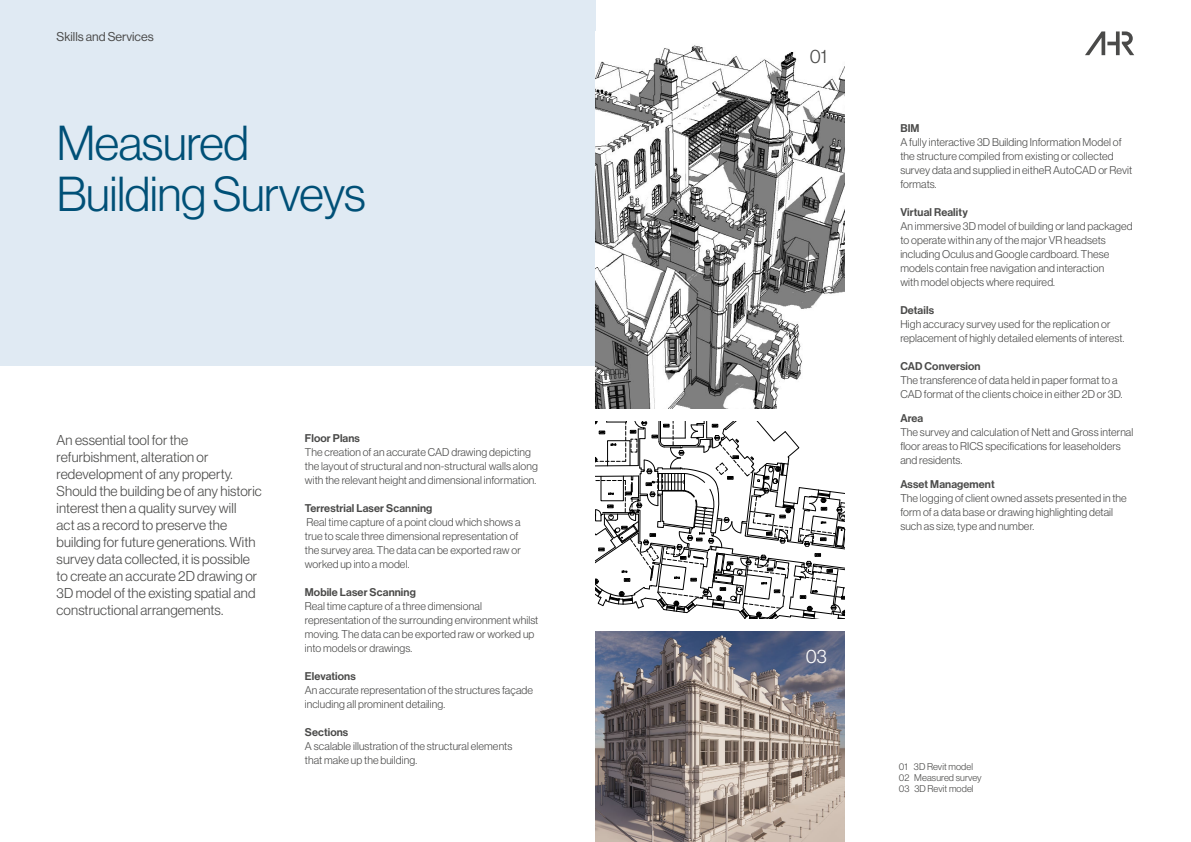
<style>
.page{position:relative;width:1191px;height:842px;background:#fff}
.page>*{position:absolute;margin:0;border:0;box-sizing:border-box;transform-origin:0 0}
.t1{font:48px/51px "N Haas Grotesk DS Pro 45 Lt";letter-spacing:-.01em;color:#005077}
.t2{font:19px "N Haas Grotesk DS Pro 45 Lt";color:#4a4a49}
.t3{font:19px "N Haas Grotesk DS Pro 45 Lt";color:#fff}
.t4{font:14px/17px "N Haas Grotesk DS Pro 45 Lt";letter-spacing:.01em;color:#4a4a49}
.t5{font:12.5px "N Haas Grotesk DS Pro 55 Rg";color:#4a4a49}
.t6{font:11px/14px "N Haas Grotesk DS Pro 45 Lt";letter-spacing:.01em;color:#4a4a49}
.t7{font:11px "N Haas Grotesk DS Pro 65 Md";letter-spacing:.01em;color:#4a4a49}
.t8{font:9.6px/11px "N Haas Grotesk DS Pro 45 Lt";letter-spacing:.01em;color:#4a4a49}
</style>
<div class="page">
<div style="left:0;top:0;width:596px;height:366px;background:#e0eaf3"></div>
<svg style="left:1085px;top:31px;width:49px;height:24px"></svg>
<img style="left:595px;top:31px;width:249px;height:377px">
<svg style="left:596px;top:421px;width:249px;height:198px"></svg>
<img style="left:596px;top:631px;width:249px;height:211px">
<p class="t5" style="left:57px;top:29px;width:99px">Skills and Services</p>
<h1 class="t1" style="left:57px;top:118px;width:311px">Measured<br>Building Surveys</h1>
<p class="t4" style="left:57px;top:431px;width:207px">An essential tool for the refurbishment, alteration or redevelopment of any property.<br>Should the building be of any historic interest then a quality survey will<br>act as a record to preserve the building for future generations. With survey data collected, it is possible to create an accurate 2D drawing or 3D model of the existing spatial and constructional arrangements.</p>
<p class="t7" style="left:305px;top:432px;width:57px">Floor Plans</p>
<p class="t6" style="left:305px;top:445px;width:234px">The creation of an accurate CAD drawing depicting the layout of structural and non-structural walls along with the relevant height and dimensional information.</p>
<p class="t7" style="left:305px;top:502px;width:129px">Terrestrial Laser Scanning</p>
<p class="t6" style="left:305px;top:515px;width:217px">Real time capture of a point cloud which shows a true to scale three dimensional representation of the survey area. The data can be exported raw or worked up into a model.</p>
<p class="t7" style="left:305px;top:586px;width:112px">Mobile Laser Scanning</p>
<p class="t6" style="left:305px;top:599px;width:235px">Real time capture of a three dimensional representation of the surrounding environment whilst moving. The data can be exported raw or worked up into models or drawings.</p>
<p class="t7" style="left:305px;top:670px;width:52px">Elevations</p>
<p class="t6" style="left:305px;top:683px;width:230px">An accurate representation of the structures façade including all prominent detailing.</p>
<p class="t7" style="left:305px;top:726px;width:45px">Sections</p>
<p class="t6" style="left:305px;top:739px;width:209px">A scalable illustration of the structural elements that make up the building.</p>
<h2 class="t2" style="left:810px;top:45px;width:19px">01</h2>
<h2 class="t3" style="left:805px;top:646px;width:23px">03</h2>
<p class="t7" style="left:900px;top:122px;width:21px">BIM</p>
<p class="t6" style="left:900px;top:135px;width:233px">A fully interactive 3D Building Information Model of the structure compiled from existing or collected survey data and supplied in eitheR AutoCAD or Revit formats.</p>
<p class="t7" style="left:900px;top:206px;width:69px">Virtual Reality</p>
<p class="t6" style="left:900px;top:219px;width:234px">An immersive 3D model of building or land packaged to operate within any of the major VR headsets including Oculus and Google cardboard. These models contain free navigation and interaction<br>with model objects where required.</p>
<p class="t7" style="left:900px;top:304px;width:35px">Details</p>
<p class="t6" style="left:900px;top:317px;width:226px">High accuracy survey used for the replication or replacement of highly detailed elements of interest.</p>
<p class="t7" style="left:900px;top:360px;width:82px">CAD Conversion</p>
<p class="t6" style="left:900px;top:373px;width:224px">The transference of data held in paper format to a<br>CAD format of the clients choice in either 2D or 3D.</p>
<p class="t7" style="left:900px;top:412px;width:25px">Area</p>
<p class="t6" style="left:900px;top:425px;width:235px">The survey and calculation of Nett and Gross internal floor areas to RICS specifications for leaseholders and residents.</p>
<p class="t7" style="left:900px;top:478px;width:96px">Asset Management</p>
<p class="t6" style="left:900px;top:491px;width:228px">The logging of client owned assets presented in the form of a data base or drawing highlighting detail such as size, type and number.</p>
<p class="t8" style="left:899px;top:761px;width:84px">01 3D Revit model<br>02 Measured survey<br>03 3D Revit model</p>
</div>
